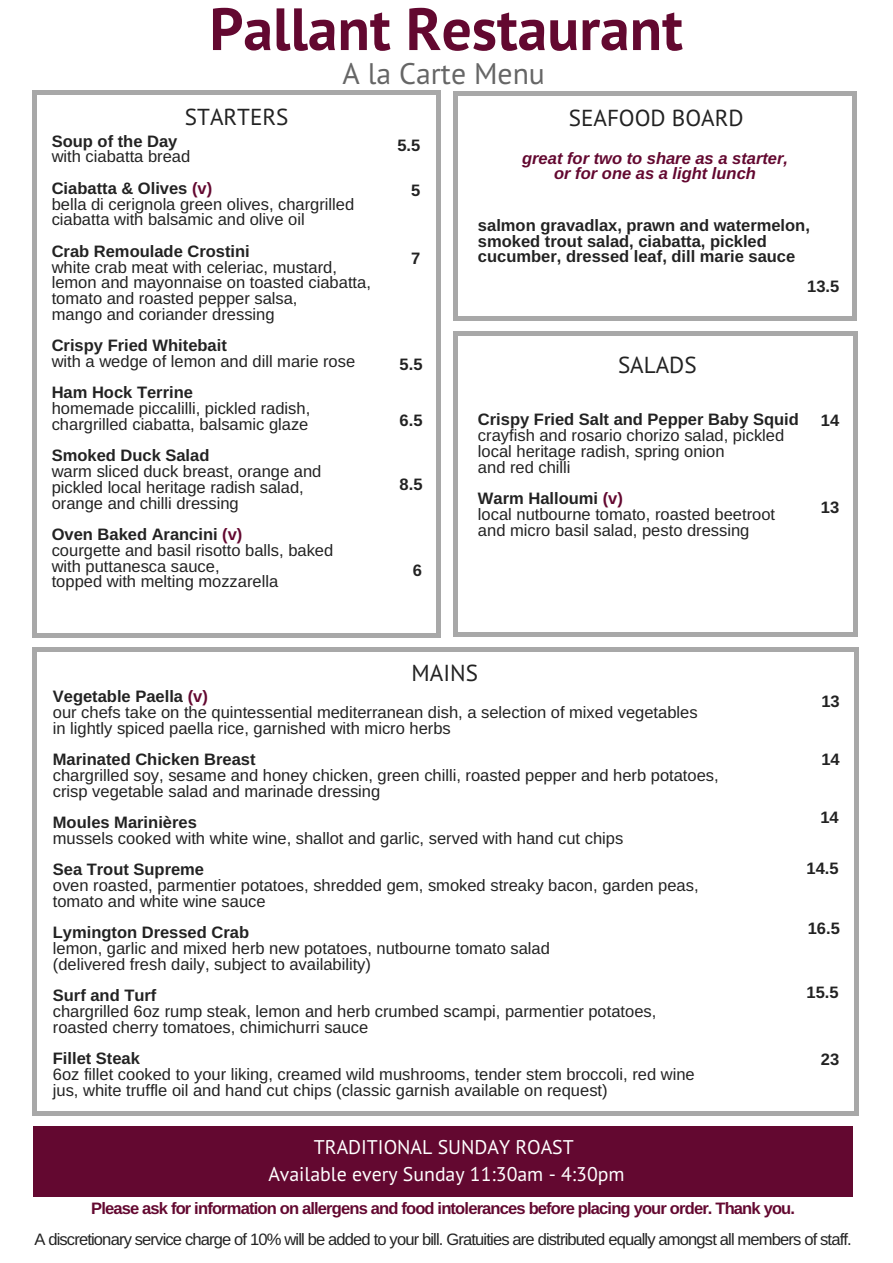
<style>
.page{position:relative;width:893px;height:1263px;background:#fff}
.page>*{position:absolute;margin:0;border:0;box-sizing:border-box;transform-origin:0 0}
.t1{font:700 59.55px "PT Sans";color:#630830}
.t2{font:29.7px "PT Sans";color:#666}
.t3{font:23.1px "PT Sans";color:#222}
.t4{font:19.8px/27px "PT Sans";color:#fff;text-align:center}
.t5{font:16.5px/15.8px "Arimo";color:#222}
.t6{font:700 16.5px/15.8px "Arimo";color:#222}
.t7{font:16.5px "Arimo";letter-spacing:-.05em;color:#222}
.t8{font:700 16.5px "Arimo";letter-spacing:-.05em;color:#630830}
.t9{font:italic 700 16.5px/15.8px "Arimo";color:#630830;text-align:center}
.s1{font-weight:700}
.s2{font-weight:700;color:#630830}
</style>
<div class="page">
<svg style="left:437px;top:634px;width:3px;height:4px"></svg>
<hr style="left:33px;top:95px;width:4px;height:539px;background:#a8a8a8">
<svg style="left:33px;top:634px;width:4px;height:4px"></svg>
<hr style="left:436px;top:95px;width:4px;height:539px;background:#a8a8a8">
<hr style="left:37px;top:634px;width:400px;height:4px;background:#a8a8a8">
<svg style="left:437px;top:91px;width:3px;height:4px"></svg>
<svg style="left:33px;top:91px;width:4px;height:4px"></svg>
<hr style="left:37px;top:91px;width:400px;height:4px;background:#a8a8a8">
<svg style="left:852px;top:317px;width:4px;height:4px"></svg>
<hr style="left:453px;top:96px;width:4px;height:221px;background:#a8a8a8">
<svg style="left:453px;top:317px;width:4px;height:4px"></svg>
<hr style="left:852px;top:96px;width:4px;height:221px;background:#a8a8a8">
<hr style="left:457px;top:317px;width:395px;height:4px;background:#a8a8a8">
<svg style="left:852px;top:92px;width:4px;height:4px"></svg>
<svg style="left:453px;top:92px;width:4px;height:4px"></svg>
<hr style="left:457px;top:92px;width:395px;height:4px;background:#a8a8a8">
<svg style="left:855px;top:1112px;width:4px;height:3px"></svg>
<hr style="left:33px;top:651px;width:4px;height:461px;background:#a8a8a8">
<svg style="left:33px;top:1112px;width:4px;height:3px"></svg>
<div style="left:854px;top:651px;width:5px;height:461px;background:#a8a8a8"></div>
<hr style="left:37px;top:1111px;width:818px;height:4px;background:#a8a8a8">
<svg style="left:855px;top:647px;width:4px;height:4px"></svg>
<svg style="left:33px;top:647px;width:4px;height:4px"></svg>
<hr style="left:37px;top:647px;width:818px;height:4px;background:#a8a8a8">
<svg style="left:854px;top:633px;width:3px;height:4px"></svg>
<hr style="left:453px;top:335px;width:4px;height:298px;background:#a8a8a8">
<svg style="left:453px;top:633px;width:4px;height:4px"></svg>
<hr style="left:853px;top:335px;width:4px;height:298px;background:#a8a8a8">
<div style="left:457px;top:632px;width:397px;height:5px;background:#a8a8a8"></div>
<svg style="left:854px;top:331px;width:3px;height:4px"></svg>
<svg style="left:453px;top:331px;width:4px;height:4px"></svg>
<hr style="left:457px;top:331px;width:397px;height:4px;background:#a8a8a8">
<div style="left:33px;top:1126px;width:819px;height:71px;background:#630830"></div>
<h1 class="t1" style="left:209px;top:-11px;width:475px">Pallant Restaurant</h1>
<h2 class="t2" style="left:342px;top:54px;width:204px">A la Carte Menu</h2>
<h3 class="t3" style="left:185px;top:102px;width:105px">STARTERS</h3>
<h3 class="t3" style="left:569px;top:103px;width:176px">SEAFOOD BOARD</h3>
<p class="t6" style="left:52px;top:133px;width:127px">Soup of the Day</p>
<p class="t5" style="left:52px;top:141px;width:162px;line-height:31.5px">with ciabatta bread<br><span class="s1">Ciabatta &amp; Olives</span> <span class="s2">(v)</span></p>
<p class="t5" style="left:52px;top:196px;width:304px">bella di cerignola green olives, chargrilled ciabatta with balsamic and olive oil</p>
<p class="t6" style="left:52px;top:243px;width:199px">Crab Remoulade Crostini</p>
<p class="t5" style="left:52px;top:259px;width:321px">white crab meat with celeriac, mustard, lemon and mayonnaise on toasted ciabatta, tomato and roasted pepper salsa,<br>mango and coriander dressing</p>
<p class="t6" style="left:52px;top:338px;width:177px">Crispy Fried Whitebait</p>
<p class="t5" style="left:52px;top:353px;width:305px">with a wedge of lemon and dill marie rose</p>
<p class="t6" style="left:52px;top:385px;width:143px">Ham Hock Terrine</p>
<p class="t5" style="left:52px;top:401px;width:260px">homemade piccalilli, pickled radish, chargrilled ciabatta, balsamic glaze</p>
<p class="t6" style="left:52px;top:448px;width:159px">Smoked Duck Salad</p>
<p class="t5" style="left:52px;top:464px;width:271px">warm sliced duck breast, orange and pickled local heritage radish salad, orange and chilli dressing</p>
<p class="t5" style="left:52px;top:526px;width:283px"><span class="s1">Oven Baked Arancini</span> <span class="s2">(v)<br></span>courgette and basil risotto balls, baked with puttanesca sauce,<br>topped with melting mozzarella</p>
<p class="t6" style="left:397px;top:138px;width:24px">5.5</p>
<p class="t6" style="left:411px;top:183px;width:11px">5</p>
<p class="t6" style="left:411px;top:250px;width:11px">7</p>
<p class="t6" style="left:399px;top:357px;width:24px">5.5</p>
<p class="t6" style="left:399px;top:412px;width:24px">6.5</p>
<p class="t6" style="left:399px;top:476px;width:24px">8.5</p>
<p class="t6" style="left:413px;top:563px;width:11px">6</p>
<p class="t9" style="left:522px;top:150px;width:267px">great for two to share as a starter, or for one as a light lunch</p>
<p class="t6" style="left:478px;top:217px;width:333px">salmon gravadlax, prawn and watermelon, smoked trout salad, ciabatta, pickled cucumber, dressed leaf, dill marie sauce</p>
<p class="t6" style="left:807px;top:278px;width:34px">13.5</p>
<h3 class="t3" style="left:618px;top:349px;width:80px">SALADS</h3>
<p class="t6" style="left:478px;top:412px;width:322px">Crispy Fried Salt and Pepper Baby Squid</p>
<p class="t5" style="left:478px;top:428px;width:308px">crayfish and rosario chorizo salad, pickled local heritage radish, spring onion<br>and red chilli</p>
<p class="t5" style="left:478px;top:491px;width:299px"><span class="s1">Warm Halloumi</span> <span class="s2">(v)<br></span>local nutbourne tomato, roasted beetroot and micro basil salad, pesto dressing</p>
<p class="t6" style="left:820px;top:412px;width:20px">14</p>
<p class="t6" style="left:820px;top:500px;width:20px">13</p>
<h3 class="t3" style="left:411px;top:657px;width:68px">MAINS</h3>
<p class="t5" style="left:53px;top:688px;width:646px"><span class="s1">Vegetable Paella</span> <span class="s2">(v)<br></span>our chefs take on the quintessential mediterranean dish, a selection of mixed vegetables in lightly spiced paella rice, garnished with micro herbs</p>
<p class="t6" style="left:53px;top:751px;width:204px">Marinated Chicken Breast</p>
<p class="t5" style="left:53px;top:767px;width:667px">chargrilled soy, sesame and honey chicken, green chilli, roasted pepper and herb potatoes, crisp vegetable salad and marinade dressing</p>
<p class="t6" style="left:53px;top:814px;width:145px">Moules Marinières</p>
<p class="t5" style="left:53px;top:830px;width:572px">mussels cooked with white wine, shallot and garlic, served with hand cut chips</p>
<p class="t6" style="left:53px;top:862px;width:153px">Sea Trout Supreme</p>
<p class="t5" style="left:53px;top:877px;width:647px">oven roasted, parmentier potatoes, shredded gem, smoked streaky bacon, garden peas, tomato and white wine sauce</p>
<p class="t6" style="left:53px;top:924px;width:198px">Lymington Dressed Crab</p>
<p class="t5" style="left:53px;top:940px;width:498px">lemon, garlic and mixed herb new potatoes, nutbourne tomato salad (delivered fresh daily, subject to availability)</p>
<p class="t6" style="left:53px;top:987px;width:105px">Surf and Turf</p>
<p class="t5" style="left:53px;top:1003px;width:605px">chargrilled 6oz rump steak, lemon and herb crumbed scampi, parmentier potatoes, roasted cherry tomatoes, chimichurri sauce</p>
<p class="t6" style="left:53px;top:1050px;width:89px">Fillet Steak</p>
<p class="t5" style="left:53px;top:1066px;width:643px">6oz fillet cooked to your liking, creamed wild mushrooms, tender stem broccoli, red wine jus, white truffle oil and hand cut chips (classic garnish available on request)</p>
<p class="t4" style="left:268px;top:1133px;width:358px">TRADITIONAL SUNDAY ROAST<br>Available every Sunday 11:30am - 4:30pm</p>
<p class="t6" style="left:821px;top:693px;width:20px">13</p>
<p class="t6" style="left:821px;top:751px;width:20px">14</p>
<p class="t6" style="left:820px;top:810px;width:20px">14</p>
<p class="t6" style="left:806px;top:860px;width:34px">14.5</p>
<p class="t6" style="left:807px;top:920px;width:34px">16.5</p>
<p class="t6" style="left:806px;top:984px;width:34px">15.5</p>
<p class="t6" style="left:820px;top:1051px;width:20px">23</p>
<p class="t8" style="left:91px;top:1198px;width:705px">Please ask for information on allergens and food intolerances before placing your order. Thank you.</p>
<p class="t7" style="left:34px;top:1230px;width:818px">A discretionary service charge of 10% will be added to your bill. Gratuities are distributed equally amongst all members of staff.</p>
</div>
